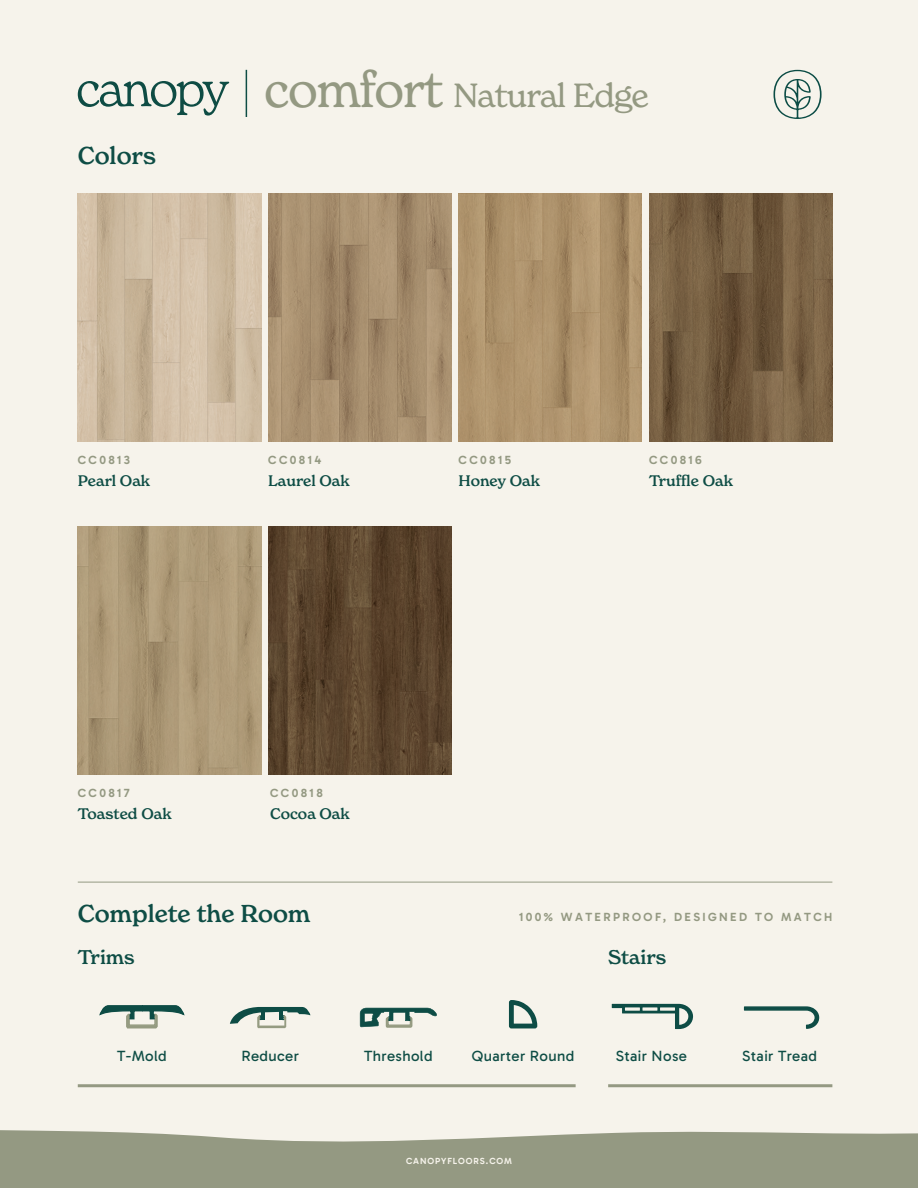
<style>
.page{position:relative;width:918px;height:1188px;background:#f6f3eb}
.page>*{position:absolute;margin:0;border:0;box-sizing:border-box;transform-origin:0 0}
.t1{font:33px "New Spirit";letter-spacing:-.025em;color:#949982}
.t2{font:500 24px "New Spirit";color:#0e4d45}
.t3{font:500 19.5px "New Spirit";color:#0e4d45}
.Info{font:500 15px "New Spirit";color:#0e4d45}
.Info-2{font:15px "Gabarito";letter-spacing:.025em;color:#0e4d45}
.Info-3{font:12px "Gabarito";letter-spacing:.2em;color:#949982}
.Info-4{font:9px "Gabarito";letter-spacing:.1em;color:#f6f3eb}
.s1{font-size:49.5px}
</style>
<div class="page">
<img style="left:78px;top:193px;width:183px;height:249px">
<img style="left:78px;top:526px;width:183px;height:249px">
<img style="left:459px;top:193px;width:183px;height:249px">
<img style="left:268px;top:193px;width:184px;height:249px">
<img style="left:268px;top:526px;width:184px;height:249px">
<img style="left:649px;top:193px;width:183px;height:249px">
<hr style="left:78px;top:882px;width:754px;height:1px;background:#949982">
<hr style="left:78px;top:1084px;width:498px;height:3px;background:#949982">
<hr style="left:608px;top:1084px;width:224px;height:3px;background:#949982">
<svg style="left:774px;top:70px;width:48px;height:49px"></svg>
<svg style="left:0;top:1130px;width:918px;height:58px;background:#9ca18b"></svg>
<svg style="left:743px;top:1006px;width:76px;height:23px"></svg>
<svg style="left:99px;top:1005px;width:86px;height:24px"></svg>
<svg style="left:360px;top:1008px;width:77px;height:20px"></svg>
<svg style="left:509px;top:1000px;width:28px;height:28px"></svg>
<svg style="left:612px;top:1004px;width:81px;height:25px"></svg>
<svg style="left:230px;top:1007px;width:80px;height:21px"></svg>
<hr style="left:279px;top:1010px;width:4px;height:10px;background:#0d4c45">
<svg style="left:78px;top:81px;width:151px;height:35px"></svg>
<hr style="left:246px;top:70px;width:1px;height:47px;background:#0e4d45">
<h2 class="t2" style="left:78px;top:141px;width:80px">Colors</h2>
<h2 class="t1" style="left:264px;top:75px;width:386px"><span class="s1">comfort</span> Natural Edge</h2>
<p class="Info-3" style="left:78px;top:452px;width:54px">CC0813</p>
<p class="Info" style="left:78px;top:471px;width:74px">Pearl Oak</p>
<p class="Info-3" style="left:268px;top:452px;width:55px">CC0814</p>
<p class="Info" style="left:268px;top:471px;width:83px">Laurel Oak</p>
<p class="Info-3" style="left:459px;top:452px;width:54px">CC0815</p>
<p class="Info" style="left:459px;top:471px;width:83px">Honey Oak</p>
<p class="Info-3" style="left:649px;top:452px;width:54px">CC0816</p>
<p class="Info" style="left:649px;top:471px;width:85px">Truffle Oak</p>
<p class="Info-3" style="left:78px;top:785px;width:53px">CC0817</p>
<p class="Info" style="left:78px;top:804px;width:95px">Toasted Oak</p>
<p class="Info-3" style="left:270px;top:785px;width:54px">CC0818</p>
<p class="Info" style="left:270px;top:804px;width:81px">Cocoa Oak</p>
<h2 class="t2" style="left:78px;top:899px;width:234px">Complete the Room</h2>
<h2 class="t3" style="left:78px;top:945px;width:58px">Trims</h2>
<p class="Info-3" style="left:519px;top:910px;width:315px">100% WATERPROOF, DESIGNED TO MATCH</p>
<h2 class="t3" style="left:608px;top:945px;width:60px">Stairs</h2>
<p class="Info-2" style="left:117px;top:1047px;width:51px">T-Mold</p>
<p class="Info-2" style="left:241px;top:1047px;width:59px">Reducer</p>
<p class="Info-2" style="left:364px;top:1047px;width:70px">Threshold</p>
<p class="Info-2" style="left:472px;top:1047px;width:104px">Quarter Round</p>
<p class="Info-2" style="left:616px;top:1047px;width:73px">Stair Nose</p>
<p class="Info-2" style="left:742px;top:1047px;width:76px">Stair Tread</p>
<p class="Info-4" style="left:406px;top:1155px;width:107px">CANOPYFLOORS.COM</p>
</div>
